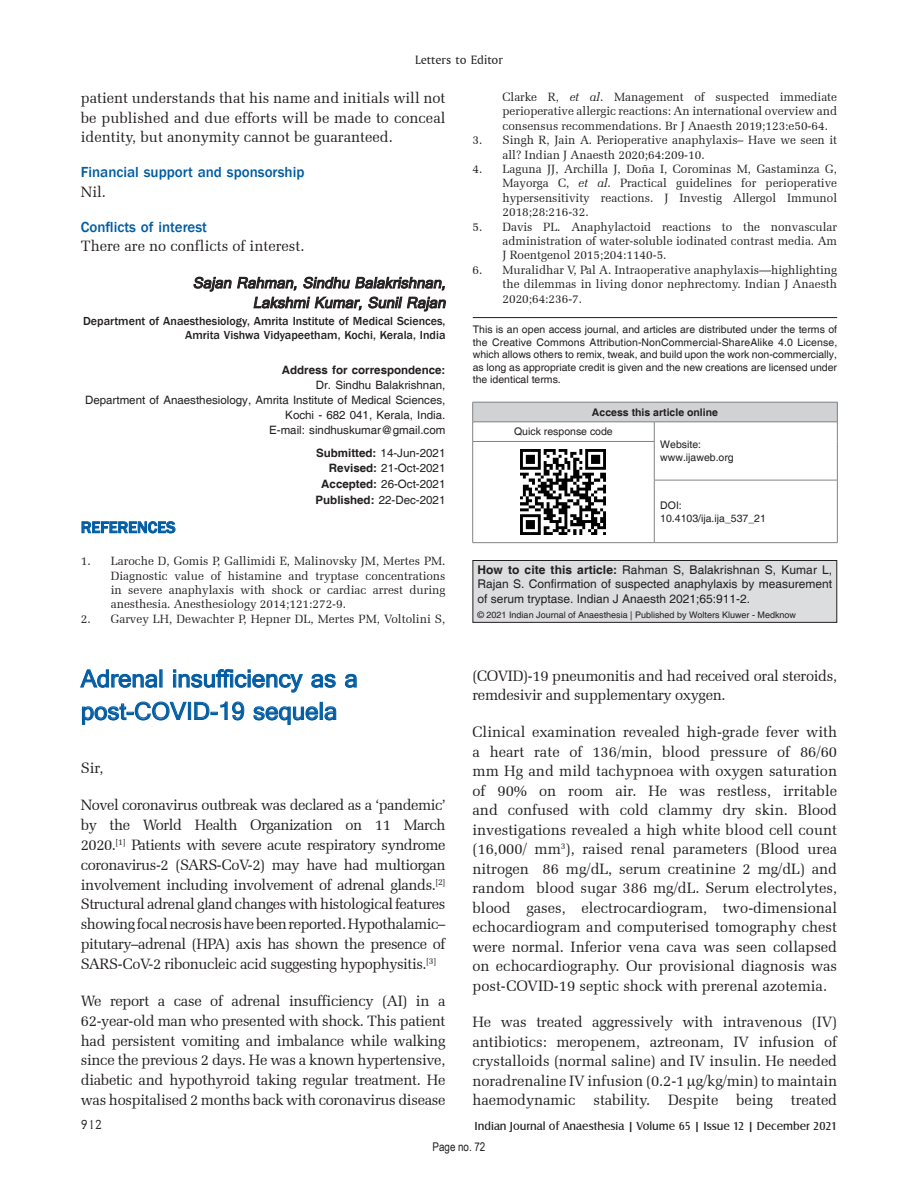
<style>
.page{position:relative;width:918px;height:1188px;background:#fff}
.page>*{position:absolute;margin:0;border:0;box-sizing:border-box;transform-origin:0 0}
.AT{font:24px/32.4px "Microsoft Sans Serif";color:#015ca3}
.t1{font:500 16.5px "Franklin Gothic";color:#015ca3}
.TX{font:15px/19.5px "Zapf Elliptical 711 BT";letter-spacing:-.005em;color:#231f20;text-align:justify}
.AU{font:italic 15px/19.8px "Microsoft Sans Serif";color:#231f20;text-align:right}
.t2{font:500 15px "Franklin Gothic";color:#015ca3}
.t3{font:12.75px "Amerigo BT Roman A";color:#231f20}
.REF{font:12px/14.4px "Zapf Elliptical 711 BT";color:#231f20;text-align:justify}
.HTC{font:12px/14.4px "Helvetica";color:#231f20;text-align:justify}
.AFF{font:500 12px/14.4px "Franklin Gothic";color:#231f20;text-align:right}
.t4{font:12px "Castle T";color:#231f20}
.TX-2{font:12px "Arial Narrow";color:#231f20}
.t5{font:300 12px "Flareserif 821 BT";color:#231f20}
.ADD{font:11.55px/15px "Helvetica";color:#231f20;text-align:right}
.Reprint{font:10.5px/12.6px "Helvetica";color:#231f20;text-align:justify}
.WEB{font:10.5px/12.6px "Helvetica";color:#231f20}
.AAO{font:700 10.5px "Helvetica";color:#231f20}
.HTC-2{font:9px "Helvetica";color:#231f20}
.s1{font-weight:700}
.s2{font-style:italic}
</style>
<div class="page">
<svg style="left:194px;top:277px;width:252px;height:35px"></svg>
<svg style="left:81px;top:521px;width:95px;height:13px"></svg>
<div style="left:473px;top:561px;width:364px;height:61px;background:#dcdddf"></div>
<div style="left:472px;top:560px;width:365px;height:63px;border:1px solid #231f20"></div>
<hr style="left:473px;top:317px;width:364px;height:1px;background:#231f20">
<div style="left:473px;top:402px;width:364px;height:20px;background:#d1d2d4"></div>
<hr style="left:472px;top:402px;width:182px;height:1px;background:#808285">
<hr style="left:654px;top:402px;width:184px;height:1px;background:#808285">
<hr style="left:837px;top:480px;width:1px;height:62px;background:#808285">
<hr style="left:472px;top:422px;width:182px;height:1px;background:#808285">
<svg style="left:472px;top:402px;width:1px;height:39px"></svg>
<hr style="left:472px;top:441px;width:182px;height:1px;background:#808285">
<hr style="left:472px;top:442px;width:1px;height:38px;background:#808285">
<hr style="left:472px;top:480px;width:1px;height:62px;background:#808285">
<hr style="left:654px;top:480px;width:1px;height:62px;background:#808285">
<hr style="left:654px;top:422px;width:184px;height:1px;background:#808285">
<svg style="left:654px;top:422px;width:1px;height:19px"></svg>
<svg style="left:837px;top:402px;width:1px;height:39px"></svg>
<hr style="left:654px;top:442px;width:1px;height:38px;background:#808285">
<hr style="left:837px;top:441px;width:1px;height:39px;background:#808285">
<hr style="left:654px;top:480px;width:184px;height:1px;background:#808285">
<hr style="left:472px;top:542px;width:182px;height:1px;background:#808285">
<hr style="left:654px;top:542px;width:184px;height:1px;background:#808285">
<img style="left:521px;top:450px;width:85px;height:85px">
<svg style="left:80px;top:669px;width:77px;height:19px"></svg>
<svg style="left:173px;top:669px;width:130px;height:24px"></svg>
<svg style="left:311px;top:674px;width:25px;height:14px"></svg>
<svg style="left:345px;top:674px;width:12px;height:14px"></svg>
<svg style="left:82px;top:701px;width:105px;height:24px"></svg>
<div style="left:188px;top:702px;width:3px;height:18px;border:1px solid #015ca3"></div>
<svg style="left:194px;top:701px;width:51px;height:20px"></svg>
<svg style="left:253px;top:706px;width:65px;height:19px"></svg>
<div style="left:320px;top:702px;width:3px;height:18px;border:1px solid #015ca3"></div>
<svg style="left:324px;top:706px;width:12px;height:15px"></svg>
<p class="t3" style="left:415px;top:52px;width:89px">Letters to Editor</p>
<p class="TX" style="left:81px;top:88px;width:366px">patient understands that his name and initials will not be published and due efforts will be made to conceal identity, but anonymity cannot be guaranteed.</p>
<h2 class="t2" style="left:81px;top:163px;width:225px">Financial support and sponsorship</h2>
<p class="TX" style="left:81px;top:182px;width:27px">Nil.</p>
<h2 class="t2" style="left:81px;top:217px;width:128px">Conflicts of interest</h2>
<p class="TX" style="left:81px;top:236px;width:225px">There are no conflicts of interest.</p>
<p class="AU" style="left:193px;top:273px;width:258px">Sajan Rahman, Sindhu Balakrishnan,<br>Lakshmi Kumar, Sunil Rajan</p>
<p class="AFF" style="left:83px;top:313px;width:364px">Department of Anaesthesiology, Amrita Institute of Medical Sciences,<br>Amrita Vishwa Vidyapeetham, Kochi, Kerala, India</p>
<p class="ADD" style="left:85px;top:363px;width:362px"><span class="s1">Address for correspondence:<br></span>Dr. Sindhu Balakrishnan,<br>Department of Anaesthesiology, Amrita Institute of Medical Sciences, Kochi ‑ 682 041, Kerala, India.<br>E‑mail: sindhuskumar@gmail.com</p>
<p class="ADD" style="left:316px;top:446px;width:131px"><span class="s1">Submitted:</span> 14-Jun-2021</p>
<p class="ADD" style="left:329px;top:461px;width:118px"><span class="s1">Revised:</span> 21-Oct-2021</p>
<p class="ADD" style="left:321px;top:477px;width:126px"><span class="s1">Accepted:</span> 26-Oct-2021</p>
<p class="ADD" style="left:316px;top:493px;width:131px"><span class="s1">Published:</span> 22-Dec-2021</p>
<h1 class="t1" style="left:81px;top:517px;width:96px">REFERENCES</h1>
<p class="REF" style="left:111px;top:554px;width:336px;text-indent:-30px">1. Laroche D, Gomis P, Gallimidi E, Malinovsky JM, Mertes PM.<br>Diagnostic value of histamine and tryptase concentrations in severe anaphylaxis with shock or cardiac arrest during anesthesia. Anesthesiology 2014;121:272‑9.</p>
<p class="REF" style="left:81px;top:611px;width:366px">2. Garvey LH, Dewachter P, Hepner DL, Mertes PM, Voltolini S,</p>
<p class="REF" style="left:502px;top:90px;width:336px">Clarke R, <span class="s2">et al</span>. Management of suspected immediate perioperative allergic reactions: An international overview and consensus recommendations. Br J Anaesth 2019;123:e50‑64.</p>
<p class="REF" style="left:502px;top:133px;width:336px;text-indent:-30px">3. Singh R, Jain A. Perioperative anaphylaxis– Have we seen it all? Indian J Anaesth 2020;64:209‑10.</p>
<p class="REF" style="left:502px;top:162px;width:336px;text-indent:-30px">4. Laguna JJ, Archilla J, Doña I, Corominas M, Gastaminza G, Mayorga C, <span class="s2">et al</span>. Practical guidelines for perioperative hypersensitivity reactions. J Investig Allergol Immunol 2018;28:216‑32.</p>
<p class="REF" style="left:502px;top:219px;width:336px;text-indent:-30px">5. Davis PL. Anaphylactoid reactions to the nonvascular administration of water‑soluble iodinated contrast media. Am J Roentgenol 2015;204:1140‑5.</p>
<p class="REF" style="left:502px;top:262px;width:336px;text-indent:-30px">6. Muralidhar V, Pal A. Intraoperative anaphylaxis—highlighting the dilemmas in living donor nephrectomy. Indian J Anaesth 2020;64:236‑7.</p>
<p class="Reprint" style="left:473px;top:323px;width:366px">This is an open access journal, and articles are distributed under the terms of the Creative Commons Attribution‑NonCommercial‑ShareAlike 4.0 License, which allows others to remix, tweak, and build upon the work non‑commercially, as long as appropriate credit is given and the new creations are licensed under the identical terms.</p>
<p class="AAO" style="left:592px;top:406px;width:128px">Access this article online</p>
<p class="WEB" style="left:514px;top:426px;width:100px">Quick response code</p>
<p class="WEB" style="left:660px;top:439px;width:75px">Website: www.ijaweb.org</p>
<p class="WEB" style="left:660px;top:499px;width:107px">DOI:<br>10.4103/ija.ija_537_21</p>
<p class="HTC" style="left:478px;top:563px;width:356px"><span class="s1">How to cite this article:</span> Rahman S, Balakrishnan S, Kumar L, Rajan S. Confirmation of suspected anaphylaxis by measurement of serum tryptase. Indian J Anaesth 2021;65:911-2.</p>
<p class="HTC-2" style="left:478px;top:609px;width:320px">© 2021 Indian Journal of Anaesthesia | Published by Wolters Kluwer - Medknow</p>
<p class="AT" style="left:81px;top:662px;width:279px">Adrenal insufficiency as a post‑COVID-19 sequela</p>
<p class="TX" style="left:81px;top:758px;width:24px">Sir,</p>
<p class="TX" style="left:81px;top:795px;width:366px">Novel coronavirus outbreak was declared as a ‘pandemic’ by the World Health Organization on 11 March 2020.<sup>[1]</sup> Patients with severe acute respiratory syndrome coronavirus-2 (SARS-CoV-2) may have had multiorgan involvement including involvement of adrenal glands.<sup>[2] </sup>Structural adrenal gland changes with histological features showing focal necrosis have been reported. Hypothalamic– pitutary–adrenal (HPA) axis has shown the presence of SARS-CoV-2 ribonucleic acid suggesting hypophysitis.<sup>[3]</sup></p>
<p class="TX" style="left:81px;top:991px;width:366px">We report a case of adrenal insufficiency (AI) in a 62‑year‑old man who presented with shock. This patient had persistent vomiting and imbalance while walking since the previous 2 days. He was a known hypertensive, diabetic and hypothyroid taking regular treatment. He was hospitalised 2 months back with coronavirus disease</p>
<p class="TX" style="left:472px;top:666px;width:366px">(COVID)-19 pneumonitis and had received oral steroids, remdesivir and supplementary oxygen.</p>
<p class="TX" style="left:472px;top:722px;width:366px">Clinical examination revealed high‑grade fever with a heart rate of 136/min, blood pressure of 86/60 mm Hg and mild tachypnoea with oxygen saturation of 90% on room air. He was restless, irritable and confused with cold clammy dry skin. Blood investigations revealed a high white blood cell count (16,000/ mm<sup>3</sup>), raised renal parameters (Blood urea nitrogen 86 mg/dL, serum creatinine 2 mg/dL) and random blood sugar 386 mg/dL. Serum electrolytes, blood gases, electrocardiogram, two‑dimensional echocardiogram and computerised tomography chest were normal. Inferior vena cava was seen collapsed on echocardiography. Our provisional diagnosis was post-COVID-19 septic shock with prerenal azotemia.</p>
<p class="TX" style="left:472px;top:1012px;width:366px">He was treated aggressively with intravenous (IV) antibiotics: meropenem, aztreonam, IV infusion of crystalloids (normal saline) and IV insulin. He needed noradrenaline IV infusion (0.2‑1 g/kg/min) to maintain haemodynamic stability. Despite being treated</p>
<p class="t5" style="left:81px;top:1117px;width:23px">912</p>
<p class="t4" style="left:475px;top:1119px;width:364px">Indian Journal of Anaesthesia | Volume 65 | Issue 12 | December 2021</p>
<p class="TX-2" style="left:433px;top:1138px;width:54px">Page no. 72</p>
</div>
